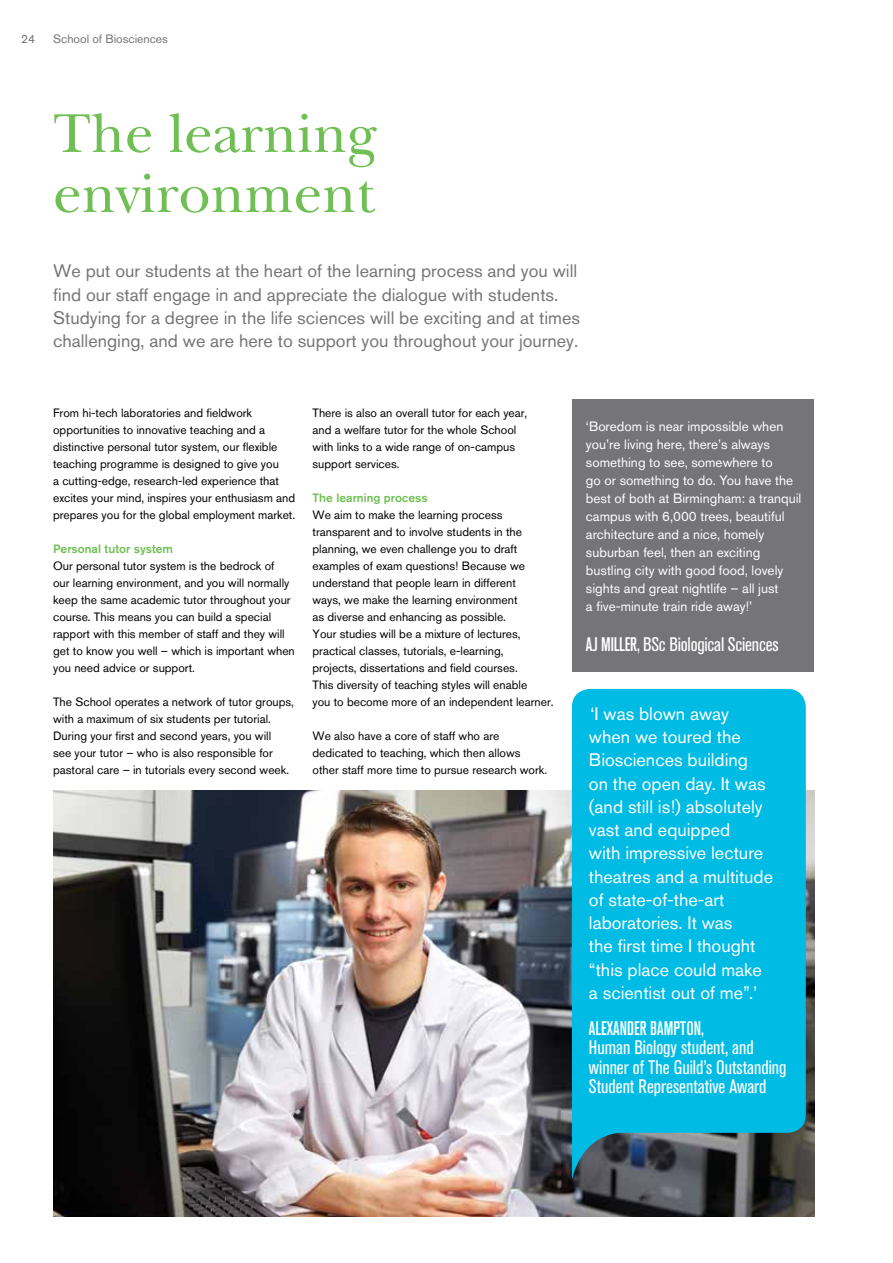
<style>
.page{position:relative;width:893px;height:1263px;background:#fff}
.page>*{position:absolute;margin:0;border:0;box-sizing:border-box;transform-origin:0 0}
.t1{font:57px/60px "New Baskerville LT";color:#70bf54}
.t2{font:condensed 19.5px/19.5px "Akzidenz Grotesk BQ";color:#fff}
.t3{font:500 condensed 19.5px "Akzidenz Grotesk BQ";color:#fff}
.t4{font:18px/23.2px "Akzidenz Grotesk BQ";color:#fff}
.t5{font:18px/23.2px "Akzidenz Grotesk BQ";color:#757477}
.t6{font:13.5px/18px "Akzidenz Grotesk BQ";color:#fff}
.t7{font:12px/17px "Akzidenz Grotesk BQ";color:#000}
.t8{font:500 12px "Akzidenz Grotesk BQ";color:#70bf54}
.t9{font:12px "Akzidenz Grotesk BQ";color:#757477}
.s1{font-weight:500}
</style>
<div class="page">
<img style="left:53px;top:791px;width:761px;height:425px">
<svg style="left:572px;top:689px;width:234px;height:490px;background:#06b0d5"></svg>
<div style="left:572px;top:400px;width:242px;height:272px;background:#757477"></div>
<p class="t9" style="left:21px;top:32px;width:15px">24</p>
<p class="t9" style="left:53px;top:32px;width:116px">School of Biosciences</p>
<h1 class="t1" style="left:53px;top:104px;width:325px">The learning environment</h1>
<p class="t5" style="left:53px;top:259px;width:528px">We put our students at the heart of the learning process and you will find our staff engage in and appreciate the dialogue with students.<br>Studying for a degree in the life sciences will be exciting and at times challenging, and we are here to support you throughout your journey.</p>
<p class="t7" style="left:53px;top:404px;width:244px">From hi-tech laboratories and fieldwork opportunities to innovative teaching and a distinctive personal tutor system, our flexible teaching programme is designed to give you<br>a cutting-edge, research-led experience that excites your mind, inspires your enthusiasm and prepares you for the global employment market.</p>
<p class="t8" style="left:53px;top:541px;width:121px">Personal tutor system</p>
<p class="t7" style="left:53px;top:557px;width:243px">Our personal tutor system is the bedrock of<br>our learning environment, and you will normally keep the same academic tutor throughout your course. This means you can build a special rapport with this member of staff and they will get to know you well – which is important when you need advice or support.</p>
<p class="t7" style="left:53px;top:693px;width:242px">The School operates a network of tutor groups, with a maximum of six students per tutorial.<br>During your first and second years, you will<br>see your tutor – who is also responsible for pastoral care – in tutorials every second week.</p>
<p class="t7" style="left:313px;top:404px;width:216px">There is also an overall tutor for each year, and a welfare tutor for the whole School with links to a wide range of on-campus support services.</p>
<p class="t8" style="left:313px;top:490px;width:117px">The learning process</p>
<p class="t7" style="left:313px;top:506px;width:243px">We aim to make the learning process transparent and to involve students in the planning, we even challenge you to draft examples of exam questions! Because we understand that people learn in different<br>ways, we make the learning environment<br>as diverse and enhancing as possible.<br>Your studies will be a mixture of lectures, practical classes, tutorials, e-learning,<br>projects, dissertations and field courses.<br>This diversity of teaching styles will enable<br>you to become more of an independent learner.</p>
<p class="t7" style="left:313px;top:727px;width:236px">We also have a core of staff who are dedicated to teaching, which then allows other staff more time to pursue research work.</p>
<p class="t6" style="left:586px;top:417px;width:217px">‘Boredom is near impossible when you’re living here, there’s always something to see, somewhere to<br>go or something to do. You have the best of both at Birmingham: a tranquil campus with 6,000 trees, beautiful architecture and a nice, homely suburban feel, then an exciting bustling city with good food, lovely sights and great nightlife – all just<br>a five-minute train ride away!’</p>
<h2 class="t2" style="left:586px;top:635px;width:194px"><span class="s1">AJ MILLER,</span> BSc Biological Sciences</h2>
<p class="t4" style="left:589px;top:702px;width:186px">‘I was blown away when we toured the<br>Biosciences building<br>on the open day. It was (and still is!) absolutely vast and equipped<br>with impressive lecture theatres and a multitude of state-of-the-art laboratories. It was<br>the first time I thought “this place could make a scientist out of me”.’</p>
<h2 class="t3" style="left:589px;top:1017px;width:116px">ALEXANDER BAMPTON,</h2>
<h2 class="t2" style="left:589px;top:1038px;width:199px">Human Biology student, and winner of The Guild’s Outstanding<br>Student Representative Award</h2>
</div>
